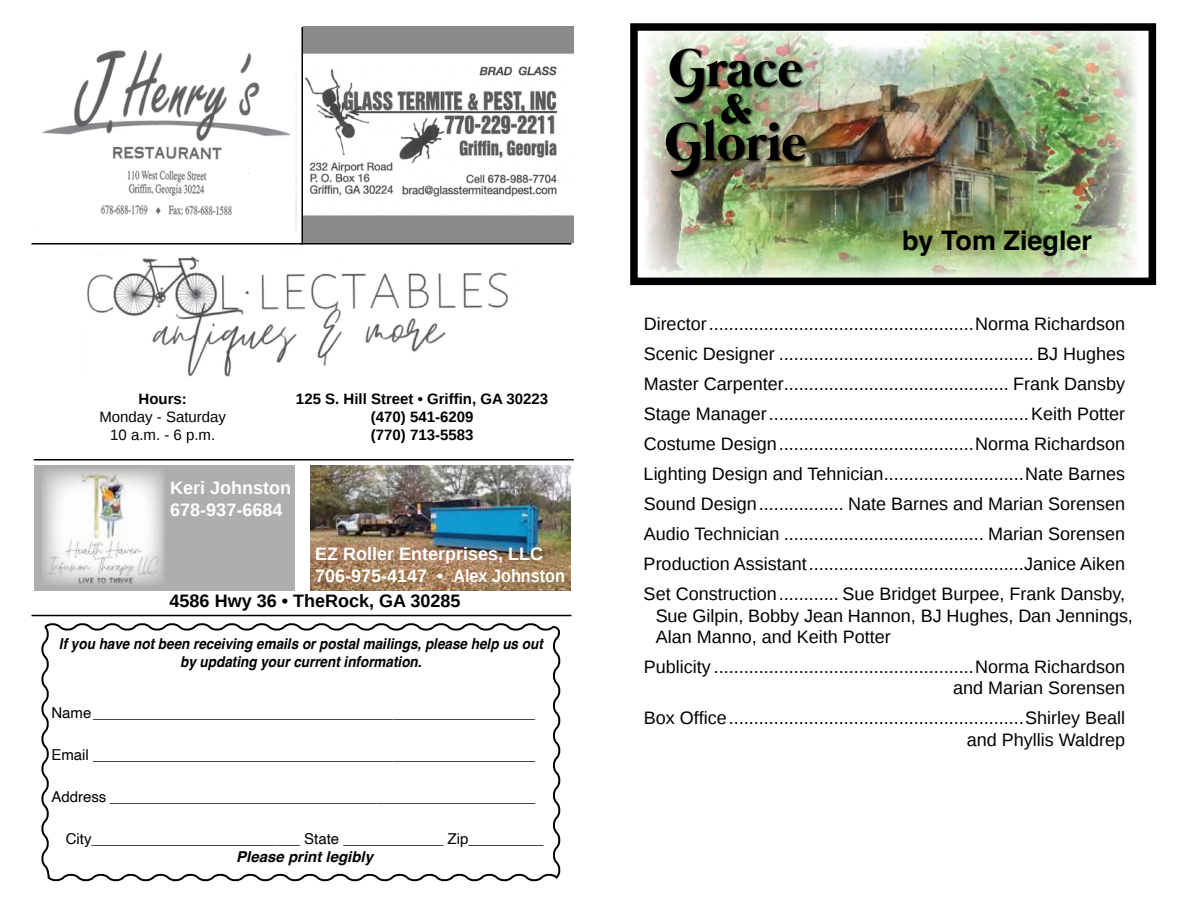
<style>
.page{position:relative;width:1188px;height:918px;background:#fff}
.page>*{position:absolute;margin:0;border:0;box-sizing:border-box;transform-origin:0 0}
.t1{font:700 54.3px "Mermaid Swash Caps";color:#000}
.t2{font:700 27px "Helvetica";color:#000}
.t3{font:18px/30px "Liberation Sans";color:#000;text-align:right}
.t4{font:700 18px/21.6px "Liberation Sans";color:#fff}
.t5{font:700 18px "Liberation Sans";color:#000}
.t6{font:15px "Helvetica";color:#000}
.t7{font:italic 700 15px/18px "Helvetica";color:#000;text-align:center;scale:.9 1}
.t8{font:700 15px/18px "Liberation Sans";color:#000;text-align:center}
.t9{font:15px/18px "Liberation Sans";color:#000;text-align:center}
.t10{font:italic 700 15px "Helvetica";color:#000}
</style>
<div class="page">
<img style="left:645px;top:32px;width:492px;height:244px">
<img style="left:761px;top:41px;width:11px;height:219px">
<img style="left:736px;top:46px;width:310px;height:212px">
<div style="left:665px;top:48px;width:143px;height:132px;background:#000;opacity:.75"></div>
<div style="left:630px;top:23px;width:526px;height:262px;border:8px solid #000"></div>
<div style="left:34px;top:465px;width:260px;height:126px;background:#aeaeae"></div>
<svg style="left:41px;top:623px;width:520px;height:259px"></svg>
<hr style="left:302px;top:27px;width:1px;height:217px;background:#000">
<hr style="left:34px;top:459px;width:540px;height:1px;background:#000">
<hr style="left:32px;top:243px;width:540px;height:1px;background:#000">
<img style="left:42px;top:50px;width:255px;height:181px">
<hr style="left:32px;top:615px;width:540px;height:1px;background:#000">
<img style="left:42px;top:469px;width:123px;height:116px">
<img style="left:310px;top:465px;width:260px;height:126px">
<img style="left:304px;top:27px;width:270px;height:216px">
<img style="left:87px;top:256px;width:421px;height:121px">
<p class="t8" style="left:139px;top:390px;width:50px">Hours:</p>
<p class="t9" style="left:99px;top:409px;width:128px">Monday - Saturday<br>10 a.m. - 6 p.m.</p>
<p class="t8" style="left:296px;top:390px;width:254px">125 S. Hill Street • Griffin, GA 30223 (470) 541-6209<br>(770) 713-5583</p>
<p class="t4" style="left:170px;top:477px;width:123px">Keri Johnston<br>678-937-6684</p>
<p class="t4" style="left:315px;top:543px;width:252px">EZ Roller Enterprises, LLC<br>706-975-4147 • Alex Johnston</p>
<p class="t5" style="left:170px;top:588px;width:292px">4586 Hwy 36 • TheRock, GA 30285</p>
<p class="t7" style="left:59px;top:636px;width:539px">If you have not been receiving emails or postal mailings, please help us out by updating your current information.</p>
<p class="t6" style="left:51px;top:701px;width:485px">Name_____________________________________________________</p>
<p class="t6" style="left:51px;top:743px;width:485px">Email _____________________________________________________</p>
<p class="t6" style="left:51px;top:785px;width:485px">Address ___________________________________________________</p>
<p class="t6" style="left:66px;top:827px;width:479px">City_________________________ State ____________ Zip_________</p>
<p class="t10" style="left:236px;top:848px;width:138px">Please print legibly</p>
<h1 class="t1" style="left:668px;top:37px;width:136px">Grace</h1>
<h1 class="t1" style="left:717px;top:74px;width:38px">&amp;</h1>
<h1 class="t1" style="left:665px;top:111px;width:143px">Glorie</h1>
<h2 class="t2" style="left:902px;top:224px;width:192px">by Tom Ziegler</h2>
<p class="t3" style="left:644px;top:310px;width:483px;text-align:justify">Director.....................................................Norma Richardson Scenic Designer ................................................... BJ Hughes Master Carpenter............................................. Frank Dansby Stage Manager....................................................Keith Potter Costume Design.......................................Norma Richardson Lighting Design and Tehnician............................Nate Barnes Sound Design................. Nate Barnes and Marian Sorensen Audio Technician ........................................ Marian Sorensen Production Assistant...........................................Janice Aiken Set Construction............ Sue Bridget Burpee, Frank Dansby,</p>
<p class="t3" style="left:656px;top:606px;width:479px;line-height:21px;text-align:left">Sue Gilpin, Bobby Jean Hannon, BJ Hughes, Dan Jennings,<br>Alan Manno, and Keith Potter</p>
<p class="t3" style="left:644px;top:657px;width:483px;line-height:21px">Publicity ....................................................Norma Richardson and Marian Sorensen</p>
<p class="t3" style="left:644px;top:707px;width:483px;line-height:22.5px">Box Office...........................................................Shirley Beall and Phyllis Waldrep</p>
</div>
